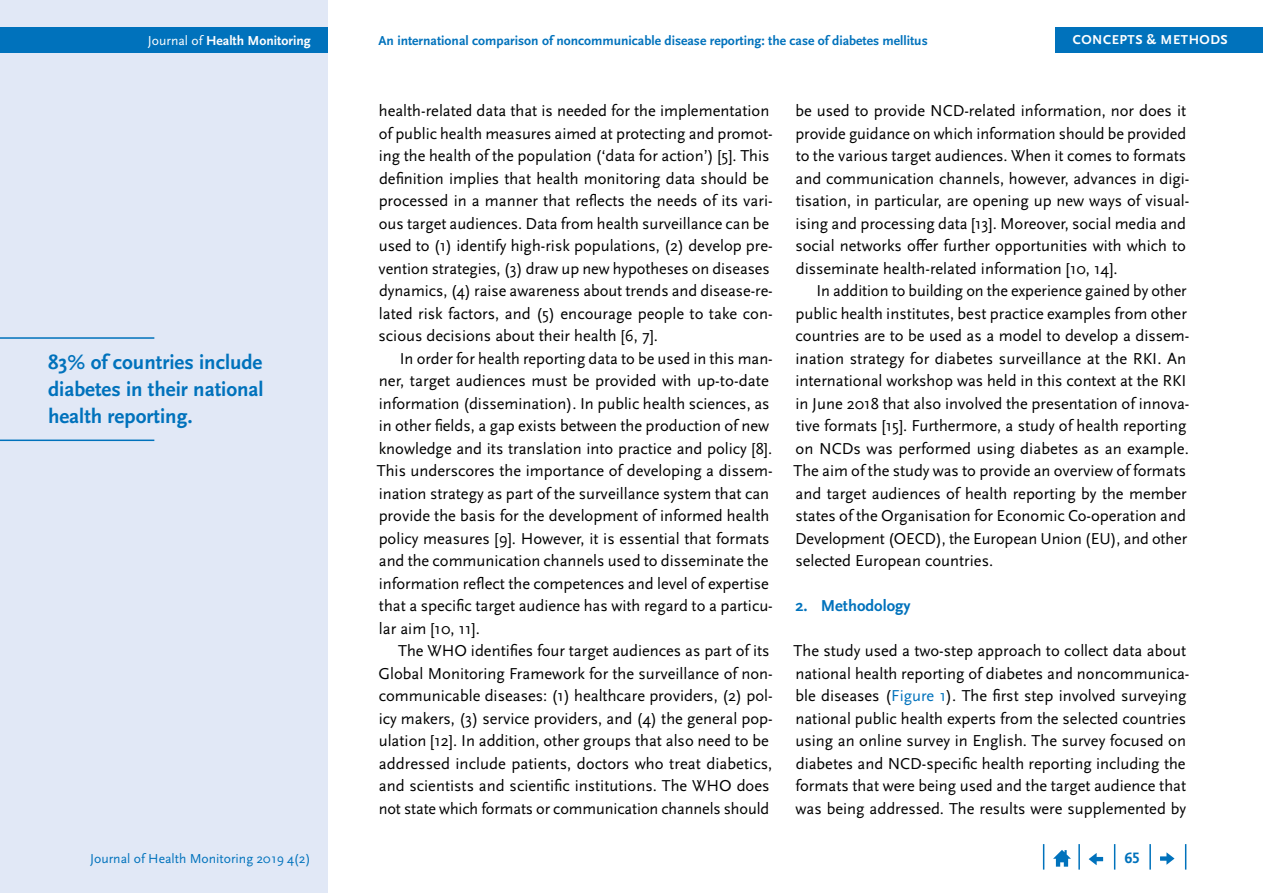
<style>
.page{position:relative;width:1263px;height:893px;background:#fff}
.page>*{position:absolute;margin:0;border:0;box-sizing:border-box;transform-origin:0 0}
.t1{font:700 21px/27px "Scala Sans Pro";color:#0072bc;text-align:justify}
.Copy_Einzug{font:16.5px/22.5px "Scala Sans Pro";color:#000}
.Copy{font:16.5px/22.5px "Scala Sans Pro";color:#000}
.t2{font:700 16.5px "Scala Sans Pro";color:#0072bc}
.t3{font:700 15.75px "Scala Sans Pro";color:#0072bc}
.t4{font:700 13.65px "Scala Sans Pro";color:#0072bc}
.t5{font:13.65px "Scala Sans Pro";color:#0072bc}
.t6{font:700 13.65px "Scala Sans Pro";color:#fff}
.t7{font:700 13.5px "Scala Sans Pro";letter-spacing:.04em;color:#fff}
.s1{font-weight:400}
.s2{color:#0072bc}
</style>
<div class="page">
<div style="left:0;top:0;width:327px;height:893px;background:#e1e8f6"></div>
<div style="left:1055px;top:28px;width:208px;height:25px;background:#0072bc"></div>
<div style="left:0;top:28px;width:327px;height:25px;background:#0072bc"></div>
<svg style="left:1185px;top:844px;width:1px;height:26px"></svg>
<hr style="left:1149px;top:844px;width:2px;height:26px;background:#0072bc">
<svg style="left:1114px;top:844px;width:1px;height:26px"></svg>
<hr style="left:1078px;top:844px;width:2px;height:26px;background:#0072bc">
<svg style="left:1043px;top:844px;width:1px;height:26px"></svg>
<svg style="left:1053px;top:850px;width:18px;height:17px"></svg>
<svg style="left:1089px;top:853px;width:14px;height:12px"></svg>
<svg style="left:1160px;top:852px;width:14px;height:13px"></svg>
<hr style="left:0;top:337px;width:154px;height:2px;background:#0072bc">
<hr style="left:0;top:440px;width:154px;height:1px;background:#0072bc">
<p class="t6" style="left:148px;top:33px;width:164px"><span class="s1">Journal of</span> Health Monitoring</p>
<p class="t1" style="left:48px;top:348px;width:217px">83% of countries include diabetes in their national health reporting.</p>
<p class="t5" style="left:90px;top:850px;width:222px">Journal of Health Monitoring 2019 4(2)</p>
<p class="t4" style="left:378px;top:33px;width:551px">An international comparison of noncommunicable disease reporting: the case of diabetes mellitus</p>
<p class="t7" style="left:1073px;top:32px;width:157px">CONCEPTS &amp; METHODS</p>
<p class="Copy_Einzug" style="left:378px;top:99px;width:396px">health-related data that is needed for the implementation of public health measures aimed at protecting and promot&shy;ing the health of the population (‘data for action’) [5]. This definition implies that health monitoring data should be processed in a manner that reflects the needs of its vari&shy;ous target audiences. Data from health surveillance can be used to (1) identify high-risk populations, (2) develop pre&shy;vention strategies, (3) draw up new hypotheses on diseases dynamics, (4) raise awareness about trends and disease-re&shy;lated risk factors, and (5) encourage people to take con&shy;scious decisions about their health [6, 7].</p>
<p class="Copy_Einzug" style="left:377px;top:347px;width:397px;text-indent:23px">In order for health reporting data to be used in this man&shy;ner, target audiences must be provided with up-to-date information (dissemination). In public health sciences, as in other fields, a gap exists between the production of new knowledge and its translation into practice and policy [8].<br>This underscores the importance of developing a dissem&shy;ination strategy as part of the surveillance system that can provide the basis for the development of informed health policy measures [9]. However, it is essential that formats and the communication channels used to disseminate the information reflect the competences and level of expertise that a specific target audience has with regard to a particu&shy;lar aim [10, 11].</p>
<p class="Copy_Einzug" style="left:378px;top:639px;width:396px;text-indent:20px">The WHO identifies four target audiences as part of its Global Monitoring Framework for the surveillance of non&shy;communicable diseases: (1) healthcare providers, (2) pol&shy;icy makers, (3) service providers, and (4) the general pop&shy;ulation [12]. In addition, other groups that also need to be addressed include patients, doctors who treat diabetics, and scientists and scientific institutions. The WHO does not state which formats or communication channels should</p>
<p class="Copy_Einzug" style="left:795px;top:99px;width:396px">be used to provide NCD-related information, nor does it provide guidance on which information should be provided to the various target audiences. When it comes to formats and communication channels, however, advances in digi&shy;tisation, in particular, are opening up new ways of visual&shy;ising and processing data [13]. Moreover, social media and social networks offer further opportunities with which to disseminate health-related information [10, 14].</p>
<p class="Copy_Einzug" style="left:794px;top:279px;width:397px;text-indent:23px">In addition to building on the experience gained by other public health institutes, best practice examples from other countries are to be used as a model to develop a dissem&shy;ination strategy for diabetes surveillance at the RKI. An international workshop was held in this context at the RKI in June 2018 that also involved the presentation of innova&shy;tive formats [15]. Furthermore, a study of health reporting on NCDs was performed using diabetes as an example.<br>The aim of the study was to provide an overview of formats and target audiences of health reporting by the member states of the Organisation for Economic Co-operation and Development (OECD), the European Union (EU), and other selected European countries.</p>
<h1 class="t2" style="left:795px;top:596px;width:117px">2. Methodology</h1>
<p class="Copy" style="left:794px;top:639px;width:397px">The study used a two-step approach to collect data about national health reporting of diabetes and noncommunica&shy;ble diseases (<span class="s2">Figure 1</span>). The first step involved surveying national public health experts from the selected countries using an online survey in English. The survey focused on diabetes and NCD-specific health reporting including the formats that were being used and the target audience that was being addressed. The results were supplemented by</p>
<p class="t3" style="left:1124px;top:849px;width:17px">65</p>
</div>
